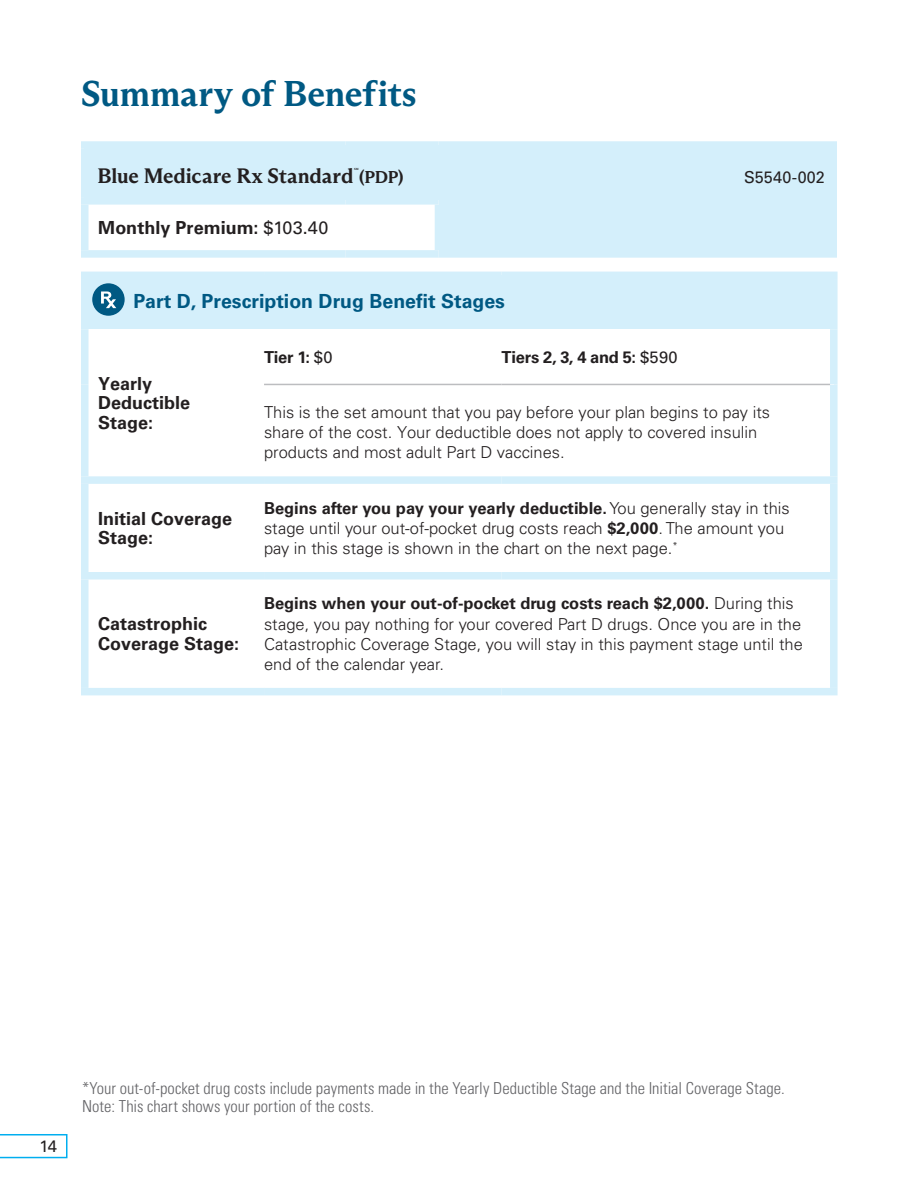
<style>
.page{position:relative;width:918px;height:1188px;background:#fff}
.page>*{position:absolute;margin:0;border:0;box-sizing:border-box;transform-origin:0 0}
.t1{font:700 36px "Blue Ridge";letter-spacing:-.005em;color:#005983}
.t2{font:700 21px "Blue Ridge";letter-spacing:-.005em;color:#231f20}
.t3{font:700 19.5px "Univers LT Std";color:#005983}
.t4{font:700 18px/19.5px "Univers LT Std";color:#231f20}
.t5{font:700 17.25px "Blue Ridge";color:#231f20}
.t6{font:300 16.5px/20.2px "Univers LT Std";color:#231f20}
.t7{font:300 condensed 16.5px/18px "Univers LT Std";color:#636366}
.t8{font:700 16.5px "Univers LT Std";letter-spacing:-.015em;color:#231f20}
.t9{font:16.5px "Univers LT Std";color:#231f20}
.t10{font:700 3px "Blue Ridge";color:#231f20}
.s1{font-weight:400}
.s2{font-weight:700}
</style>
<div class="page">
<div style="left:81px;top:141px;width:162px;height:8px;background:#d4effb"></div>
<div style="left:243px;top:141px;width:103px;height:8px;background:#d4effb"></div>
<div style="left:346px;top:141px;width:92px;height:8px;background:#d4effb"></div>
<div style="left:438px;top:141px;width:399px;height:8px;background:#d4effb"></div>
<div style="left:81px;top:149px;width:7px;height:48px;background:#d4effb"></div>
<div style="left:438px;top:201px;width:399px;height:53px;background:#d4effb"></div>
<div style="left:438px;top:145px;width:399px;height:56px;background:#d4effb"></div>
<div style="left:346px;top:145px;width:92px;height:56px;background:#d4effb"></div>
<div style="left:243px;top:145px;width:103px;height:56px;background:#d4effb"></div>
<div style="left:85px;top:145px;width:158px;height:56px;background:#d4effb"></div>
<div style="left:81px;top:688px;width:183px;height:7px;background:#d4effb"></div>
<div style="left:264px;top:688px;width:238px;height:7px;background:#d4effb"></div>
<div style="left:502px;top:688px;width:336px;height:7px;background:#d4effb"></div>
<div style="left:81px;top:572px;width:183px;height:8px;background:#d4effb"></div>
<div style="left:264px;top:572px;width:238px;height:8px;background:#d4effb"></div>
<div style="left:502px;top:572px;width:336px;height:8px;background:#d4effb"></div>
<div style="left:264px;top:476px;width:238px;height:8px;background:#d4effb"></div>
<div style="left:502px;top:476px;width:336px;height:8px;background:#d4effb"></div>
<div style="left:830px;top:384px;width:8px;height:92px;background:#d4effb"></div>
<div style="left:830px;top:484px;width:8px;height:88px;background:#d4effb"></div>
<div style="left:830px;top:580px;width:8px;height:108px;background:#d4effb"></div>
<div style="left:81px;top:272px;width:183px;height:7px;background:#d4effb"></div>
<div style="left:264px;top:272px;width:238px;height:7px;background:#d4effb"></div>
<div style="left:502px;top:272px;width:336px;height:7px;background:#d4effb"></div>
<div style="left:81px;top:484px;width:7px;height:88px;background:#d4effb"></div>
<div style="left:81px;top:580px;width:7px;height:108px;background:#d4effb"></div>
<div style="left:85px;top:275px;width:749px;height:54px;background:#d4effb"></div>
<div style="left:81px;top:279px;width:7px;height:50px;background:#d4effb"></div>
<div style="left:81px;top:329px;width:7px;height:55px;background:#d4effb"></div>
<div style="left:81px;top:384px;width:7px;height:92px;background:#d4effb"></div>
<div style="left:81px;top:476px;width:183px;height:8px;background:#d4effb"></div>
<div style="left:830px;top:279px;width:8px;height:50px;background:#d4effb"></div>
<div style="left:81px;top:205px;width:7px;height:45px;background:#d4effb"></div>
<div style="left:81px;top:197px;width:162px;height:8px;background:#d4effb"></div>
<div style="left:81px;top:250px;width:162px;height:8px;background:#d4effb"></div>
<div style="left:243px;top:250px;width:103px;height:8px;background:#d4effb"></div>
<div style="left:346px;top:250px;width:92px;height:8px;background:#d4effb"></div>
<div style="left:243px;top:197px;width:103px;height:8px;background:#d4effb"></div>
<div style="left:346px;top:197px;width:92px;height:8px;background:#d4effb"></div>
<div style="left:435px;top:205px;width:7px;height:45px;background:#d4effb"></div>
<div style="left:438px;top:250px;width:399px;height:8px;background:#d4effb"></div>
<div style="left:92px;top:283px;width:33px;height:33px;background:#005983;border-radius:50%"></div>
<svg style="left:101px;top:291px;width:15px;height:17px"></svg>
<svg style="left:0;top:1134px;width:68px;height:24px"></svg>
<div style="left:830px;top:329px;width:8px;height:55px;background:#d4effb"></div>
<hr style="left:264px;top:384px;width:238px;height:1px;background:#bcbdc0">
<hr style="left:502px;top:384px;width:328px;height:1px;background:#bcbdc0">
<h1 class="t1" style="left:81px;top:72px;width:337px">Summary of Benefits</h1>
<p class="t2" style="left:98px;top:163px;width:257px">Blue Medicare Rx Standard</p>
<p class="t9" style="left:744px;top:167px;width:82px">S5540-002</p>
<p class="t10" style="left:354px;top:167px;width:6px">SM</p>
<p class="t5" style="left:359px;top:167px;width:46px">(PDP)</p>
<p class="t4" style="left:98px;top:218px;width:232px">Monthly Premium: <span class="s1">$103.40</span></p>
<h3 class="t3" style="left:133px;top:290px;width:373px">Part D, Prescription Drug Benefit Stages</h3>
<p class="t4" style="left:98px;top:374px;width:94px">Yearly<br>Deductible<br>Stage:</p>
<p class="t8" style="left:264px;top:347px;width:70px">Tier 1: <span class="s1">$0</span></p>
<p class="t8" style="left:502px;top:347px;width:178px">Tiers 2, 3, 4 and 5: <span class="s1">$590</span></p>
<p class="t6" style="left:264px;top:402px;width:508px">This is the set amount that you pay before your plan begins to pay its share of the cost. Your deductible does not apply to covered insulin products and most adult Part D vaccines.</p>
<p class="t4" style="left:98px;top:509px;width:136px">Initial Coverage<br>Stage:</p>
<p class="t6" style="left:264px;top:498px;width:527px"><span class="s2">Begins after you pay your yearly deductible.</span> You generally stay in this stage until your out-of-pocket drug costs reach <span class="s2">$2,000</span>. The amount you pay in this stage is shown in the chart on the next page.<sup>*</sup></p>
<p class="t4" style="left:98px;top:615px;width:143px">Catastrophic<br>Coverage Stage:</p>
<p class="t6" style="left:264px;top:593px;width:540px"><span class="s2">Begins when your out-of-pocket drug costs reach $2,000.</span> During this stage, you pay nothing for your covered Part D drugs. Once you are in the Catastrophic Coverage Stage, you will stay in this payment stage until the end of the calendar year.</p>
<p class="t9" style="left:39px;top:1136px;width:19px">14</p>
<p class="t7" style="left:82px;top:1079px;width:704px">*Your out-of-pocket drug costs include payments made in the Yearly Deductible Stage and the Initial Coverage Stage.<br>Note: This chart shows your portion of the costs.</p>
</div>
